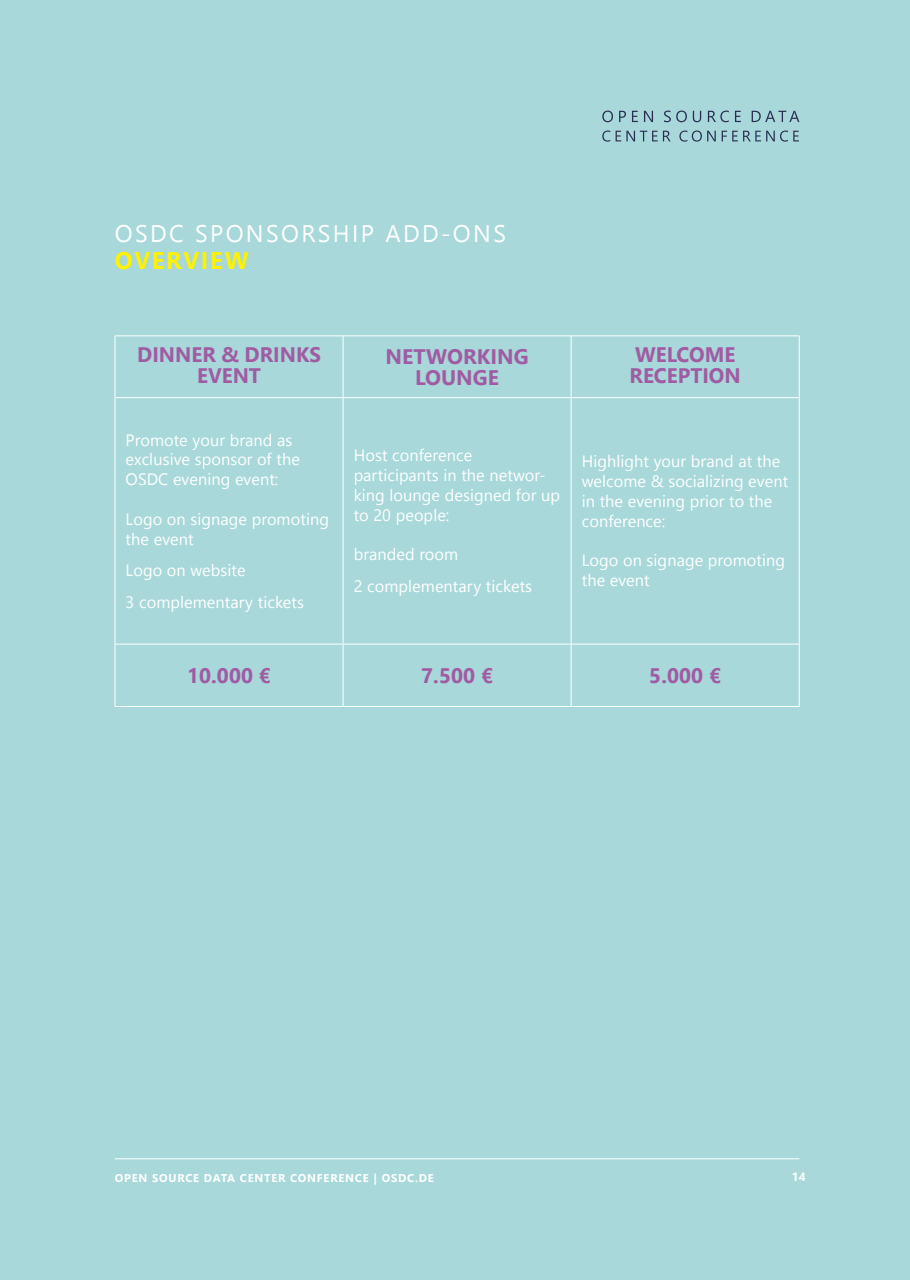
<style>
.page{position:relative;width:910px;height:1280px;background:#a8d8da}
.page>*{position:absolute;margin:0;border:0;box-sizing:border-box;transform-origin:0 0}
.t1{font:24px "Nirmala UI";letter-spacing:.1em;color:#fff}
.t2{font:700 24px "Nirmala UI";letter-spacing:.07em;color:#fff101}
.t3{font:700 21px/21px "Nirmala UI";color:#a15ba3;text-align:center}
.t4{font:16.5px/19.8px "Nirmala UI";letter-spacing:.005em;color:#fff}
.t5{font:700 12px "Nirmala UI";color:#fff}
.t6{font:700 11.25px "Nirmala UI";letter-spacing:.07em;color:#fff}
</style>
<div class="page">
<hr style="left:115px;top:1158px;width:684px;height:1px;background:#fff">
<svg style="left:602px;top:131px;width:197px;height:11px"></svg>
<svg style="left:602px;top:111px;width:197px;height:11px"></svg>
<hr style="left:343px;top:644px;width:1px;height:62px;background:#fff">
<hr style="left:115px;top:706px;width:228px;height:1px;background:#fff">
<hr style="left:343px;top:706px;width:228px;height:1px;background:#fff">
<hr style="left:343px;top:398px;width:1px;height:246px;background:#fff">
<hr style="left:115px;top:644px;width:228px;height:1px;background:#fff">
<hr style="left:343px;top:644px;width:228px;height:1px;background:#fff">
<hr style="left:115px;top:336px;width:228px;height:1px;background:#fff">
<hr style="left:343px;top:336px;width:228px;height:1px;background:#fff">
<hr style="left:343px;top:336px;width:1px;height:61px;background:#fff">
<hr style="left:115px;top:397px;width:228px;height:1px;background:#fff">
<hr style="left:343px;top:397px;width:228px;height:1px;background:#fff">
<hr style="left:571px;top:336px;width:228px;height:1px;background:#fff">
<hr style="left:571px;top:336px;width:1px;height:61px;background:#fff">
<hr style="left:799px;top:336px;width:1px;height:61px;background:#fff">
<hr style="left:571px;top:397px;width:228px;height:1px;background:#fff">
<hr style="left:571px;top:398px;width:1px;height:246px;background:#fff">
<hr style="left:799px;top:398px;width:1px;height:246px;background:#fff">
<hr style="left:571px;top:644px;width:228px;height:1px;background:#fff">
<hr style="left:571px;top:644px;width:1px;height:62px;background:#fff">
<hr style="left:799px;top:644px;width:1px;height:62px;background:#fff">
<hr style="left:571px;top:706px;width:228px;height:1px;background:#fff">
<hr style="left:115px;top:336px;width:1px;height:61px;background:#fff">
<hr style="left:115px;top:398px;width:1px;height:246px;background:#fff">
<hr style="left:115px;top:644px;width:1px;height:62px;background:#fff">
<h1 class="t1" style="left:115px;top:214px;width:393px">OSDC SPONSORSHIP ADD-ONS</h1>
<h1 class="t2" style="left:115px;top:240px;width:135px">OVERVIEW</h1>
<p class="t3" style="left:137px;top:343px;width:185px">DINNER &amp; DRINKS<br>EVENT</p>
<p class="t3" style="left:386px;top:344px;width:145px">NETWORKING<br>LOUNGE</p>
<p class="t3" style="left:630px;top:343px;width:113px;text-align:left">WELCOME<br>RECEPTION</p>
<p class="t4" style="left:126px;top:429px;width:176px">Promote your brand as exclusive sponsor of the<br>OSDC evening event:</p>
<p class="t4" style="left:126px;top:508px;width:205px">Logo on signage promoting the event</p>
<p class="t4" style="left:126px;top:554px;width:180px;line-height:31.8px">Logo on website<br>3 complementary tickets</p>
<p class="t4" style="left:354px;top:445px;width:208px">Host conference participants in the networ&shy;king lounge designed for up to 20 people:</p>
<p class="t4" style="left:354px;top:538px;width:180px;line-height:31.8px">branded room<br>2 complementary tickets</p>
<p class="t4" style="left:582px;top:451px;width:208px">Highlight your brand at the welcome &amp; socializing event in the evening prior to the conference:</p>
<p class="t4" style="left:582px;top:550px;width:205px">Logo on signage promoting the event</p>
<p class="t3" style="left:187px;top:663px;width:85px">10.000 €</p>
<p class="t3" style="left:421px;top:663px;width:73px">7.500 €</p>
<p class="t3" style="left:649px;top:663px;width:73px">5.000 €</p>
<p class="t6" style="left:115px;top:1168px;width:321px">OPEN SOURCE DATA CENTER CONFERENCE | OSDC.DE</p>
<p class="t5" style="left:792px;top:1167px;width:15px">14</p>
</div>
